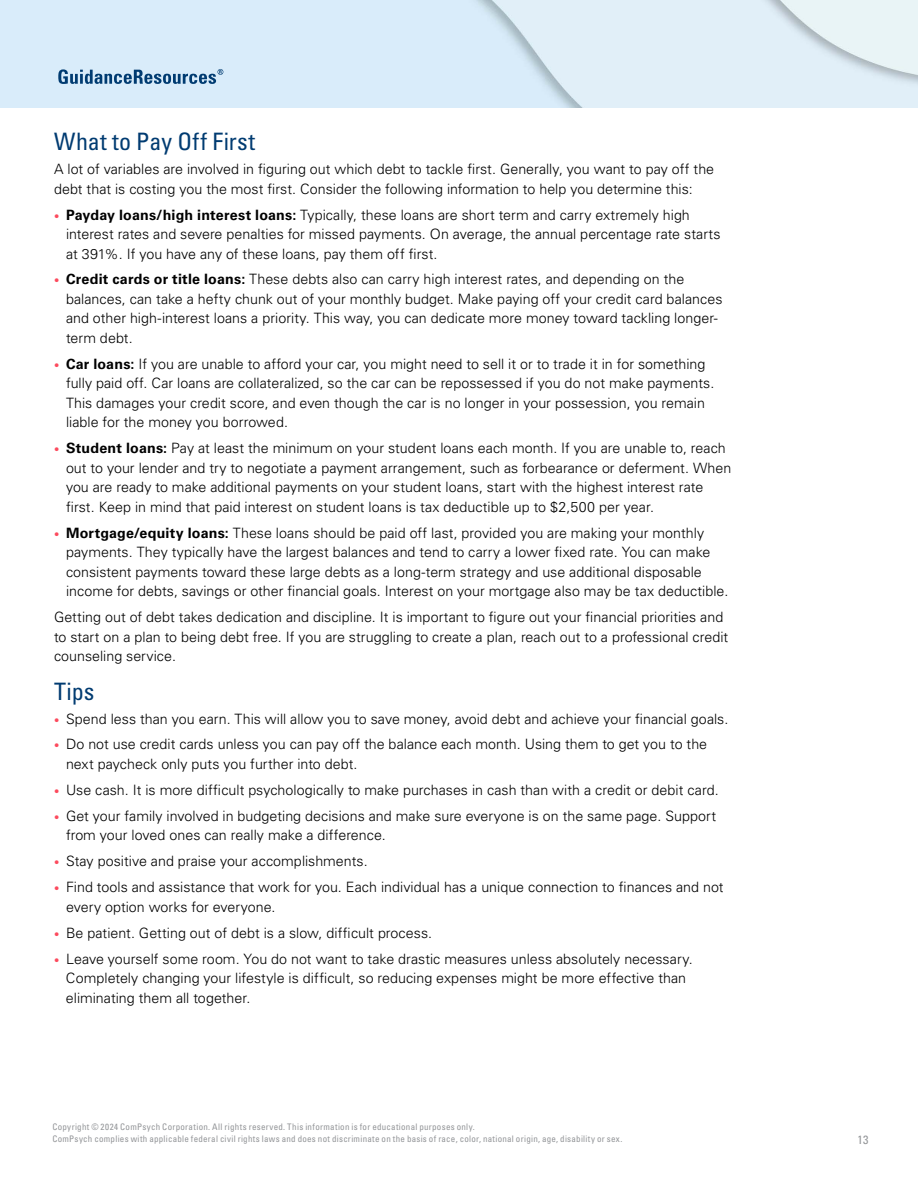
<style>
.page{position:relative;width:918px;height:1188px;background:#fff}
.page>*{position:absolute;margin:0;border:0;box-sizing:border-box;transform-origin:0 0}
.t1{font:condensed 24px "Univers LT Std";letter-spacing:.01em;color:#003b71}
.t2{font:300 14.25px/19.5px "Univers LT Std";color:#000}
.t3{font:condensed 12px "Univers LT Std";color:#939598}
.t4{font:condensed 9px/12px "Univers LT Std";letter-spacing:.03em;color:#939598}
.s1{font-size:10.5px;color:#fc4a5d}
.s2{font-weight:700}
</style>
<div class="page">
<svg style="left:58px;top:69px;width:165px;height:15px;background:#83a6c3"></svg>
<h1 class="t1" style="left:54px;top:126px;width:203px">What to Pay Off First</h1>
<p class="t2" style="left:54px;top:159px;width:662px">A lot of variables are involved in figuring out which debt to tackle first. Generally, you want to pay off the debt that is costing you the most first. Consider the following information to help you determine this:</p>
<p class="t2" style="left:66px;top:205px;width:656px;text-indent:-12px"><span class="s1">•</span> <span class="s2">Payday loans/high interest loans:</span> Typically, these loans are short term and carry extremely high interest rates and severe penalties for missed payments. On average, the annual percentage rate starts at 391%. If you have any of these loans, pay them off first.</p>
<p class="t2" style="left:66px;top:270px;width:658px;text-indent:-12px"><span class="s1">•</span> <span class="s2">Credit cards or title loans:</span> These debts also can carry high interest rates, and depending on the balances, can take a hefty chunk out of your monthly budget. Make paying off your credit card balances and other high-interest loans a priority. This way, you can dedicate more money toward tackling longer&shy;term debt.</p>
<p class="t2" style="left:66px;top:354px;width:647px;text-indent:-12px"><span class="s1">•</span> <span class="s2">Car loans:</span> If you are unable to afford your car, you might need to sell it or to trade it in for something fully paid off. Car loans are collateralized, so the car can be repossessed if you do not make payments.<br>This damages your credit score, and even though the car is no longer in your possession, you remain liable for the money you borrowed.</p>
<p class="t2" style="left:66px;top:439px;width:667px;text-indent:-12px"><span class="s1">•</span> <span class="s2">Student loans:</span> Pay at least the minimum on your student loans each month. If you are unable to, reach out to your lender and try to negotiate a payment arrangement, such as forbearance or deferment. When you are ready to make additional payments on your student loans, start with the highest interest rate first. Keep in mind that paid interest on student loans is tax deductible up to $2,500 per year.</p>
<p class="t2" style="left:66px;top:523px;width:661px;text-indent:-12px"><span class="s1">•</span> <span class="s2">Mortgage/equity loans:</span> These loans should be paid off last, provided you are making your monthly payments. They typically have the largest balances and tend to carry a lower fixed rate. You can make consistent payments toward these large debts as a long-term strategy and use additional disposable income for debts, savings or other financial goals. Interest on your mortgage also may be tax deductible.</p>
<p class="t2" style="left:54px;top:608px;width:676px">Getting out of debt takes dedication and discipline. It is important to figure out your financial priorities and to start on a plan to being debt free. If you are struggling to create a plan, reach out to a professional credit counseling service.</p>
<h1 class="t1" style="left:54px;top:676px;width:42px">Tips</h1>
<p class="t2" style="left:54px;top:709px;width:673px"><span class="s1">•</span> Spend less than you earn. This will allow you to save money, avoid debt and achieve your financial goals.</p>
<p class="t2" style="left:66px;top:735px;width:643px;text-indent:-12px"><span class="s1">•</span> Do not use credit cards unless you can pay off the balance each month. Using them to get you to the next paycheck only puts you further into debt.</p>
<p class="t2" style="left:54px;top:780px;width:663px"><span class="s1">•</span> Use cash. It is more difficult psychologically to make purchases in cash than with a credit or debit card.</p>
<p class="t2" style="left:66px;top:806px;width:652px;text-indent:-12px"><span class="s1">•</span> Get your family involved in budgeting decisions and make sure everyone is on the same page. Support from your loved ones can really make a difference.</p>
<p class="t2" style="left:54px;top:852px;width:312px"><span class="s1">•</span> Stay positive and praise your accomplishments.</p>
<p class="t2" style="left:66px;top:878px;width:659px;text-indent:-12px"><span class="s1">•</span> Find tools and assistance that work for you. Each individual has a unique connection to finances and not every option works for everyone.</p>
<p class="t2" style="left:54px;top:923px;width:377px"><span class="s1">•</span> Be patient. Getting out of debt is a slow, difficult process.</p>
<p class="t2" style="left:66px;top:949px;width:625px;text-indent:-12px"><span class="s1">•</span> Leave yourself some room. You do not want to take drastic measures unless absolutely necessary.<br>Completely changing your lifestyle is difficult, so reducing expenses might be more effective than eliminating them all together.</p>
<p class="t4" style="left:52px;top:1121px;width:572px">Copyright © 2024 ComPsych Corporation. All rights reserved. This information is for educational purposes only.<br>ComPsych complies with applicable federal civil rights laws and does not discriminate on the basis of race, color, national origin, age, disability or sex.</p>
<p class="t3" style="left:858px;top:1132px;width:12px">13</p>
</div>
